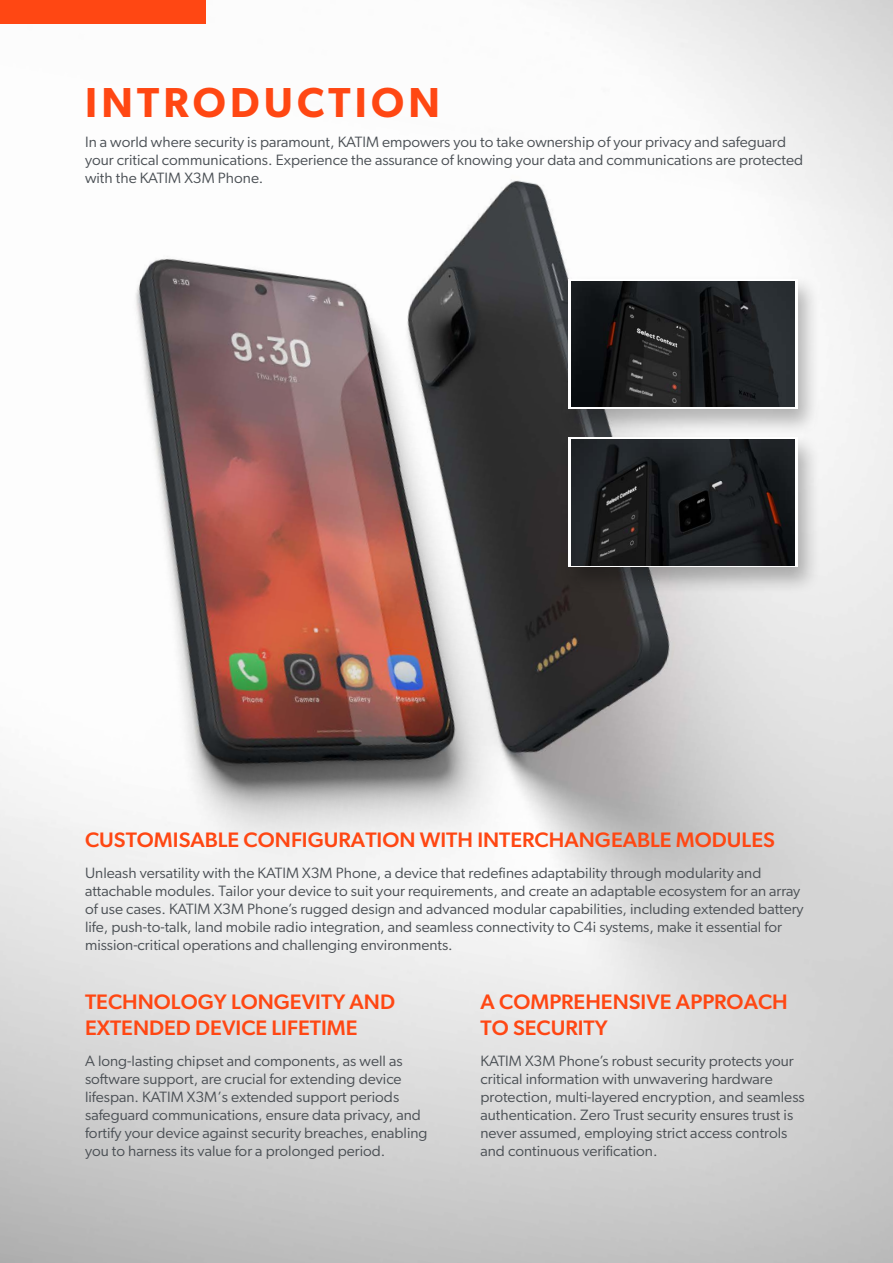
<style>
.page{position:relative;width:893px;height:1263px;background:#fff}
.page>*{position:absolute;margin:0;border:0;box-sizing:border-box;transform-origin:0 0}
.t1{font:600 42px "Gibson";letter-spacing:.1em;color:#ff4713}
.t2{font:500 21px/25.2px "Gibson";color:#ff4713}
.t3{font:15px/18px "Gibson";color:#4a4f54}
</style>
<div class="page">
<img style="left:0;top:0;width:893px;height:1263px">
<div style="left:0;top:0;width:206px;height:23px;background:#ff4713"></div>
<div style="left:560px;top:433px;width:261px;height:162px;background:#000;opacity:.29"></div>
<svg style="left:568px;top:437px;width:230px;height:130px"></svg>
<img style="left:571px;top:440px;width:224px;height:125px">
<div style="left:560px;top:274px;width:261px;height:163px;background:#000;opacity:.29"></div>
<div style="left:568px;top:279px;width:230px;height:130px;background:#fff"></div>
<img style="left:571px;top:281px;width:224px;height:126px">
<h1 class="t1" style="left:85px;top:77px;width:356px">INTRODUCTION</h1>
<p class="t3" style="left:85px;top:133px;width:720px">In a world where security is paramount, KATIM empowers you to take ownership of your privacy and safeguard your critical communications. Experience the assurance of knowing your data and communications are protected with the KATIM X3M Phone.</p>
<h2 class="t2" style="left:85px;top:827px;width:691px">CUSTOMISABLE CONFIGURATION WITH INTERCHANGEABLE MODULES</h2>
<p class="t3" style="left:85px;top:863px;width:720px">Unleash versatility with the KATIM X3M Phone, a device that redefines adaptability through modularity and attachable modules. Tailor your device to suit your requirements, and create an adaptable ecosystem for an array of use cases. KATIM X3M Phone’s rugged design and advanced modular capabilities, including extended battery life, push-to-talk, land mobile radio integration, and seamless connectivity to C4i systems, make it essential for mission-critical operations and challenging environments.</p>
<h2 class="t2" style="left:85px;top:989px;width:311px">TECHNOLOGY LONGEVITY AND<br>EXTENDED DEVICE LIFETIME</h2>
<h2 class="t2" style="left:480px;top:989px;width:309px">A COMPREHENSIVE APPROACH<br>TO SECURITY</h2>
<p class="t3" style="left:85px;top:1052px;width:344px">A long-lasting chipset and components, as well as software support, are crucial for extending device lifespan. KATIM X3M’s extended support periods safeguard communications, ensure data privacy, and fortify your device against security breaches, enabling you to harness its value for a prolonged period.</p>
<p class="t3" style="left:480px;top:1052px;width:326px">KATIM X3M Phone’s robust security protects your critical information with unwavering hardware protection, multi-layered encryption, and seamless authentication. Zero Trust security ensures trust is never assumed, employing strict access controls and continuous verification.</p>
</div>
